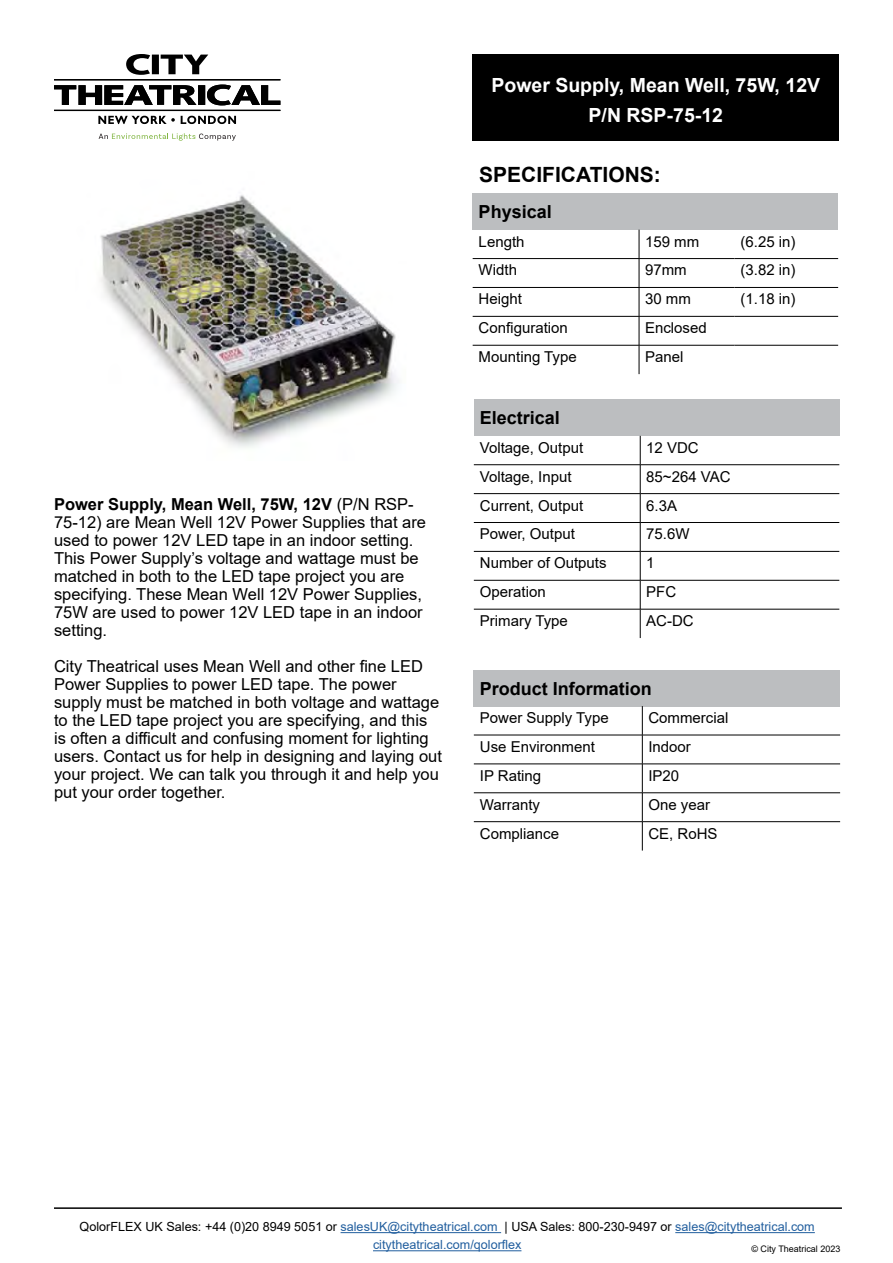
<style>
.page{position:relative;width:893px;height:1263px;background:#fff}
.page>*{position:absolute;margin:0;border:0;box-sizing:border-box;transform-origin:0 0}
.t1{font:700 21px "Arial";color:#000}
.t2{font:700 19.5px/30px "Arial";color:#fff;text-align:center}
.t3{font:700 18px "Arial";color:#000}
.t4{font:16.5px/18px "Arial";color:#000}
.t5{font:15px "Arial";color:#000}
.t6{font:12.6px/18.1px "Arial";color:#215e9e;text-align:center}
.t7{font:9px "Arial";color:#000}
.s1{font-weight:700}
.s2{color:#000}
</style>
<div class="page">
<svg style="left:126px;top:54px;width:24px;height:21px"></svg>
<div style="left:152px;top:55px;width:7px;height:19px;background:#000"></div>
<svg style="left:161px;top:55px;width:47px;height:19px"></svg>
<hr style="left:54px;top:79px;width:226px;height:1px;background:#000">
<hr style="left:54px;top:110px;width:226px;height:1px;background:#000">
<div style="left:198px;top:85px;width:7px;height:20px;background:#000"></div>
<svg style="left:54px;top:85px;width:142px;height:20px"></svg>
<svg style="left:207px;top:85px;width:73px;height:20px"></svg>
<svg style="left:99px;top:133px;width:137px;height:8px"></svg>
<svg style="left:98px;top:116px;width:77px;height:8px"></svg>
<svg style="left:181px;top:116px;width:55px;height:8px"></svg>
<img style="left:100px;top:195px;width:299px;height:253px">
<div style="left:473px;top:54px;width:366px;height:87px;background:#000"></div>
<div style="left:473px;top:194px;width:365px;height:36px;background:#bcbec0"></div>
<hr style="left:473px;top:258px;width:166px;height:1px;background:#000">
<hr style="left:639px;top:258px;width:95px;height:1px;background:#000">
<hr style="left:734px;top:258px;width:104px;height:1px;background:#000">
<hr style="left:473px;top:287px;width:166px;height:1px;background:#000">
<hr style="left:639px;top:287px;width:95px;height:1px;background:#000">
<hr style="left:734px;top:287px;width:104px;height:1px;background:#000">
<hr style="left:473px;top:316px;width:166px;height:1px;background:#000">
<hr style="left:639px;top:316px;width:95px;height:1px;background:#000">
<hr style="left:734px;top:316px;width:104px;height:1px;background:#000">
<hr style="left:473px;top:345px;width:166px;height:1px;background:#000">
<hr style="left:639px;top:345px;width:95px;height:1px;background:#000">
<hr style="left:734px;top:345px;width:104px;height:1px;background:#000">
<svg style="left:639px;top:230px;width:1px;height:144px"></svg>
<div style="left:474px;top:400px;width:365px;height:36px;background:#bcbec0"></div>
<hr style="left:474px;top:522px;width:166px;height:1px;background:#000">
<hr style="left:640px;top:522px;width:199px;height:1px;background:#000">
<hr style="left:474px;top:551px;width:166px;height:1px;background:#000">
<hr style="left:640px;top:551px;width:199px;height:1px;background:#000">
<svg style="left:640px;top:436px;width:1px;height:202px"></svg>
<hr style="left:474px;top:464px;width:166px;height:1px;background:#000">
<hr style="left:640px;top:464px;width:199px;height:1px;background:#000">
<hr style="left:474px;top:493px;width:166px;height:1px;background:#000">
<hr style="left:640px;top:493px;width:199px;height:1px;background:#000">
<hr style="left:474px;top:580px;width:166px;height:1px;background:#000">
<hr style="left:640px;top:580px;width:199px;height:1px;background:#000">
<hr style="left:474px;top:609px;width:166px;height:1px;background:#000">
<hr style="left:640px;top:609px;width:199px;height:1px;background:#000">
<div style="left:474px;top:670px;width:366px;height:36px;background:#bcbec0"></div>
<svg style="left:642px;top:706px;width:1px;height:144px"></svg>
<hr style="left:474px;top:764px;width:168px;height:1px;background:#000">
<hr style="left:642px;top:764px;width:198px;height:1px;background:#000">
<hr style="left:474px;top:792px;width:168px;height:1px;background:#000">
<hr style="left:642px;top:792px;width:198px;height:1px;background:#000">
<hr style="left:474px;top:821px;width:168px;height:1px;background:#000">
<hr style="left:642px;top:821px;width:198px;height:1px;background:#000">
<hr style="left:474px;top:735px;width:168px;height:1px;background:#000">
<hr style="left:642px;top:735px;width:198px;height:1px;background:#000">
<hr style="left:54px;top:1207px;width:788px;height:2px;background:#000">
<hr style="left:341px;top:1232px;width:160px;height:1px;background:#215e9e">
<hr style="left:675px;top:1232px;width:140px;height:1px;background:#215e9e">
<hr style="left:373px;top:1250px;width:148px;height:1px;background:#215e9e">
<p class="t2" style="left:491px;top:70px;width:330px">Power Supply, Mean Well, 75W, 12V<br>P/N RSP-75-12</p>
<p class="t4" style="left:54px;top:495px;width:374px"><span class="s1">Power Supply, Mean Well, 75W, 12V</span> (P/N RSP-75-12) are Mean Well 12V Power Supplies that are used to power 12V LED tape in an indoor setting.<br>This Power Supply’s voltage and wattage must be matched in both to the LED tape project you are specifying. These Mean Well 12V Power Supplies, 75W are used to power 12V LED tape in an indoor setting.</p>
<p class="t4" style="left:54px;top:657px;width:389px">City Theatrical uses Mean Well and other fine LED Power Supplies to power LED tape. The power supply must be matched in both voltage and wattage to the LED tape project you are specifying, and this is often a difficult and confusing moment for lighting users. Contact us for help in designing and laying out your project. We can talk you through it and help you put your order together.</p>
<p class="t1" style="left:479px;top:159px;width:183px">SPECIFICATIONS:</p>
<p class="t3" style="left:479px;top:199px;width:75px">Physical</p>
<p class="t5" style="left:479px;top:231px;width:47px">Length</p>
<p class="t5" style="left:645px;top:231px;width:56px">159 mm</p>
<p class="t5" style="left:740px;top:231px;width:57px">(6.25 in)</p>
<p class="t5" style="left:479px;top:260px;width:40px">Width</p>
<p class="t5" style="left:645px;top:260px;width:43px">97mm</p>
<p class="t5" style="left:740px;top:260px;width:57px">(3.82 in)</p>
<p class="t5" style="left:479px;top:289px;width:45px">Height</p>
<p class="t5" style="left:645px;top:289px;width:47px">30 mm</p>
<p class="t5" style="left:740px;top:289px;width:57px">(1.18 in)</p>
<p class="t5" style="left:479px;top:318px;width:91px">Configuration</p>
<p class="t5" style="left:645px;top:318px;width:63px">Enclosed</p>
<p class="t5" style="left:479px;top:347px;width:100px">Mounting Type</p>
<p class="t5" style="left:645px;top:347px;width:40px">Panel</p>
<p class="t3" style="left:480px;top:405px;width:82px">Electrical</p>
<p class="t5" style="left:480px;top:437px;width:105px">Voltage, Output</p>
<p class="t5" style="left:646px;top:437px;width:54px">12 VDC</p>
<p class="t5" style="left:480px;top:466px;width:93px">Voltage, Input</p>
<p class="t5" style="left:646px;top:466px;width:86px">85~264 VAC</p>
<p class="t5" style="left:480px;top:495px;width:105px">Current, Output</p>
<p class="t5" style="left:646px;top:495px;width:32px">6.3A</p>
<p class="t5" style="left:480px;top:524px;width:97px">Power, Output</p>
<p class="t5" style="left:646px;top:524px;width:45px">75.6W</p>
<p class="t5" style="left:480px;top:553px;width:128px">Number of Outputs</p>
<p class="t5" style="left:646px;top:553px;width:10px">1</p>
<p class="t5" style="left:480px;top:582px;width:67px">Operation</p>
<p class="t5" style="left:646px;top:582px;width:31px">PFC</p>
<p class="t5" style="left:480px;top:610px;width:90px">Primary Type</p>
<p class="t5" style="left:646px;top:610px;width:49px">AC-DC</p>
<p class="t3" style="left:480px;top:676px;width:174px">Product Information</p>
<p class="t5" style="left:480px;top:707px;width:130px">Power Supply Type</p>
<p class="t5" style="left:648px;top:707px;width:81px">Commercial</p>
<p class="t5" style="left:480px;top:736px;width:117px">Use Environment</p>
<p class="t5" style="left:648px;top:736px;width:44px">Indoor</p>
<p class="t5" style="left:480px;top:765px;width:63px">IP Rating</p>
<p class="t5" style="left:648px;top:765px;width:32px">IP20</p>
<p class="t5" style="left:480px;top:794px;width:62px">Warranty</p>
<p class="t5" style="left:648px;top:794px;width:63px">One year</p>
<p class="t5" style="left:480px;top:823px;width:81px">Compliance</p>
<p class="t5" style="left:648px;top:823px;width:71px">CE, RoHS</p>
<p class="t6" style="left:80px;top:1218px;width:737px"><span class="s2">QolorFLEX UK Sales: +44 (0)20 8949 5051 or</span> salesUK@citytheatrical.com <span class="s2">| USA Sales: 800-230-9497 or</span> sales@citytheatrical.com citytheatrical.com/qolorflex</p>
<p class="t7" style="left:751px;top:1242px;width:90px">© City Theatrical 2023</p>
</div>
